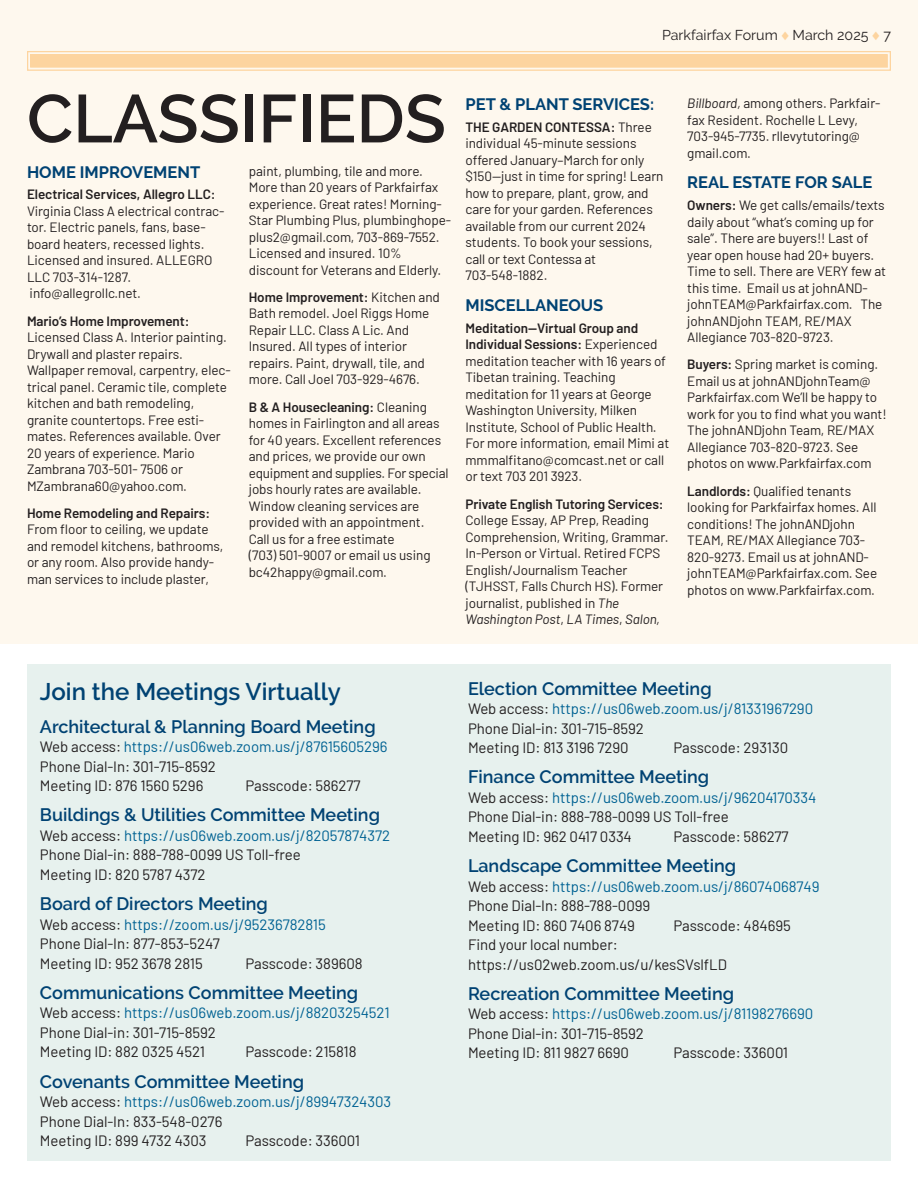
<style>
.page{position:relative;width:918px;height:1188px;background:#fef8ee}
.page>*{position:absolute;margin:0;border:0;box-sizing:border-box;transform-origin:0 0}
.t1{font:600 67.5px "Raleway";color:#231f20}
.t2{font:600 24px "Raleway";color:#004273}
.subhead-sans_12pt{font:600 18px "Raleway";color:#004273}
.class-title_small{font:700 16.5px "Raleway";color:#004273}
.body-sans__sp_after{font:15px/19.5px "Barlow";letter-spacing:-.005em;color:#231f20}
.body-sans__sp_after-2{font:15px "Barlow";letter-spacing:-.005em;color:#006293}
.BOD-main_office_email{font:15px "Barlow";letter-spacing:-.005em;color:#231f20}
.BOD-main_office_email-2{font:15px "Barlow";letter-spacing:-.005em;color:#006293}
.t3{font:14.25px "Raleway";color:#231f20}
.class-text_sp{font:13.5px/16.5px "Barlow";letter-spacing:-.005em;color:#231f20}
.s1{color:#fdd49f}
.s2{font-weight:600}
.s3{font-style:italic}
.s4{color:#231f20}
</style>
<div class="page">
<svg style="left:27px;top:51px;width:864px;height:20px"></svg>
<div style="left:30px;top:54px;width:858px;height:14px;border:1px solid #fdd49f"></div>
<div style="left:33px;top:57px;width:852px;height:8px;border:1px solid #fdd49f"></div>
<div style="left:0;top:645px;width:918px;height:543px;background:#fff"></div>
<div style="left:27px;top:665px;width:864px;height:496px;background:#e7f1ee"></div>
<p class="t3" style="left:662px;top:27px;width:230px">Parkfairfax Forum <span class="s1">◆</span> March 2025 <span class="s1">◆</span> 7</p>
<h1 class="t1" style="left:27px;top:80px;width:420px">CLASSIFIEDS</h1>
<p class="class-title_small" style="left:27px;top:162px;width:175px">HOME IMPROVEMENT</p>
<p class="class-text_sp" style="left:27px;top:185px;width:199px"><span class="s2">Electrical Services, Allegro LLC:<br></span>Virginia Class A electrical contrac&shy;tor. Electric panels, fans, base&shy;board heaters, recessed lights.<br>Licensed and insured. ALLEGRO<br>LLC 703-314-1287. info@allegrollc.net.</p>
<p class="class-text_sp" style="left:27px;top:311px;width:205px"><span class="s2">Mario’s Home Improvement:<br></span>Licensed Class A. Interior painting.<br>Drywall and plaster repairs.<br>Wallpaper removal, carpentry, elec&shy;trical panel. Ceramic tile, complete kitchen and bath remodeling, granite countertops. Free esti&shy;mates. References available. Over<br>20 years of experience. Mario<br>Zambrana 703-501- 7506 or<br>MZambrana60@yahoo.com.</p>
<p class="class-text_sp" style="left:27px;top:504px;width:198px"><span class="s2">Home Remodeling and Repairs:<br></span>From floor to ceiling, we update and remodel kitchens, bathrooms, or any room. Also provide handy&shy;man services to include plaster,</p>
<p class="class-text_sp" style="left:249px;top:161px;width:204px">paint, plumbing, tile and more.<br>More than 20 years of Parkfairfax experience. Great rates! Morning-Star Plumbing Plus, plumbinghope&shy;plus2@gmail.com, 703-869-7552.<br>Licensed and insured. 10% discount for Veterans and Elderly.</p>
<p class="class-text_sp" style="left:249px;top:288px;width:193px"><span class="s2">Home Improvement:</span> Kitchen and<br>Bath remodel. Joel Riggs Home<br>Repair LLC. Class A Lic. And<br>Insured. All types of interior repairs. Paint, drywall, tile, and more. Call Joel 703-929-4676.</p>
<p class="class-text_sp" style="left:249px;top:397px;width:201px"><span class="s2">B &amp; A Housecleaning:</span> Cleaning homes in Fairlington and all areas for 40 years. Excellent references and prices, we provide our own equipment and supplies. For special jobs hourly rates are available.<br>Window cleaning services are provided with an appointment.<br>Call us for a free estimate<br>(703) 501-9007 or email us using bc42happy@gmail.com.</p>
<p class="class-title_small" style="left:465px;top:95px;width:190px">PET &amp; PLANT SERVICES:</p>
<p class="class-text_sp" style="left:465px;top:118px;width:200px"><span class="s2">THE GARDEN CONTESSA:</span> Three individual 45-minute sessions offered January–March for only $150—just in time for spring! Learn how to prepare, plant, grow, and care for your garden. References available from our current 2024 students. To book your sessions, call or text Contessa at<br>703-548-1882.</p>
<p class="class-title_small" style="left:465px;top:296px;width:139px">MISCELLANEOUS</p>
<p class="class-text_sp" style="left:465px;top:319px;width:205px"><span class="s2">Meditation—Virtual Group and<br>Individual Sessions:</span> Experienced meditation teacher with 16 years of<br>Tibetan training. Teaching meditation for 11 years at George<br>Washington University, Milken<br>Institute, School of Public Health.<br>For more information, email Mimi at mmmalfitano@comcast.net or call or text 703 201 3923.</p>
<p class="class-text_sp" style="left:465px;top:495px;width:205px"><span class="s2">Private English Tutoring Services:<br></span>College Essay, AP Prep, Reading Comprehension, Writing, Grammar.<br>In-Person or Virtual. Retired FCPS English/Journalism Teacher (TJHSST, Falls Church HS). Former journalist, published in <span class="s3">The Washington Post</span>, <span class="s3">LA Times</span>, <span class="s3">Salon,</span></p>
<p class="class-text_sp" style="left:687px;top:94px;width:195px"><span class="s3">Billboard,</span> among others. Parkfair&shy;fax Resident. Rochelle L Levy,<br>703-945-7735. rllevytutoring@ gmail.com.</p>
<p class="class-title_small" style="left:687px;top:173px;width:187px">REAL ESTATE FOR SALE</p>
<p class="class-text_sp" style="left:687px;top:196px;width:200px"><span class="s2">Owners:</span> We get calls/emails/texts daily about “what’s coming up for sale”. There are buyers!! Last of year open house had 20+ buyers.<br>Time to sell. There are VERY few at this time. Email us at johnAND&shy;johnTEAM@Parkfairfax.com. The johnANDjohn TEAM, RE/MAX<br>Allegiance 703-820-9723.</p>
<p class="class-text_sp" style="left:687px;top:355px;width:201px"><span class="s2">Buyers:</span> Spring market is coming.<br>Email us at johnANDjohnTeam@<br>Parkfairfax.com We’ll be happy to work for you to find what you want!<br>The johnANDjohn Team, RE/MAX<br>Allegiance 703-820-9723. See photos on www.Parkfairfax.com</p>
<p class="class-text_sp" style="left:687px;top:481px;width:192px"><span class="s2">Landlords:</span> Qualified tenants looking for Parkfairfax homes. All conditions! The johnANDjohn<br>TEAM, RE/MAX Allegiance 703-<br>820-9273. Email us at johnAND&shy;johnTEAM@Parkfairfax.com. See photos on www.Parkfairfax.com.</p>
<p class="t2" style="left:40px;top:678px;width:302px">Join the Meetings Virtually</p>
<p class="subhead-sans_12pt" style="left:40px;top:716px;width:337px">Architectural &amp; Planning Board Meeting</p>
<p class="BOD-main_office_email-2" style="left:40px;top:736px;width:349px"><span class="s4">Web access:</span> https://us06web.zoom.us/j/87615605296</p>
<p class="BOD-main_office_email" style="left:40px;top:755px;width:178px">Phone Dial-In: 301-715-8592</p>
<p class="BOD-main_office_email" style="left:40px;top:775px;width:165px">Meeting ID: 876 1560 5296</p>
<p class="BOD-main_office_email" style="left:245px;top:775px;width:117px">Passcode: 586277</p>
<p class="subhead-sans_12pt" style="left:40px;top:805px;width:342px">Buildings &amp; Utilities Committee Meeting</p>
<p class="body-sans__sp_after-2" style="left:40px;top:825px;width:352px"><span class="s4">Web access:</span> https://us06web.zoom.us/j/82057874372</p>
<p class="body-sans__sp_after" style="left:40px;top:844px;width:262px">Phone Dial-in: 888-788-0099 US Toll-free</p>
<p class="body-sans__sp_after" style="left:40px;top:864px;width:167px">Meeting ID: 820 5787 4372</p>
<p class="subhead-sans_12pt" style="left:40px;top:893px;width:229px">Board of Directors Meeting</p>
<p class="body-sans__sp_after-2" style="left:40px;top:913px;width:287px"><span class="s4">Web access:</span> https://zoom.us/j/95236782815</p>
<p class="body-sans__sp_after" style="left:40px;top:933px;width:181px">Phone Dial-In: 877-853-5247</p>
<p class="body-sans__sp_after" style="left:40px;top:952px;width:164px">Meeting ID: 952 3678 2815</p>
<p class="body-sans__sp_after" style="left:245px;top:952px;width:119px">Passcode: 389608</p>
<p class="subhead-sans_12pt" style="left:40px;top:982px;width:320px">Communications Committee Meeting</p>
<p class="body-sans__sp_after-2" style="left:40px;top:1002px;width:351px"><span class="s4">Web access:</span> https://us06web.zoom.us/j/88203254521</p>
<p class="body-sans__sp_after" style="left:40px;top:1022px;width:178px">Phone Dial-in: 301-715-8592</p>
<p class="body-sans__sp_after" style="left:40px;top:1041px;width:167px">Meeting ID: 882 0325 4521</p>
<p class="body-sans__sp_after" style="left:245px;top:1041px;width:113px">Passcode: 215818</p>
<p class="subhead-sans_12pt" style="left:40px;top:1071px;width:266px">Covenants Committee Meeting</p>
<p class="body-sans__sp_after-2" style="left:40px;top:1091px;width:353px"><span class="s4">Web access:</span> https://us06web.zoom.us/j/89947324303</p>
<p class="body-sans__sp_after" style="left:40px;top:1110px;width:184px">Phone Dial-In: 833-548-0276</p>
<p class="body-sans__sp_after" style="left:40px;top:1130px;width:168px">Meeting ID: 899 4732 4303</p>
<p class="body-sans__sp_after" style="left:245px;top:1130px;width:116px">Passcode: 336001</p>
<p class="subhead-sans_12pt" style="left:468px;top:678px;width:245px">Election Committee Meeting</p>
<p class="body-sans__sp_after-2" style="left:468px;top:698px;width:347px"><span class="s4">Web access:</span> https://us06web.zoom.us/j/81331967290</p>
<p class="body-sans__sp_after" style="left:468px;top:717px;width:178px">Phone Dial-in: 301-715-8592</p>
<p class="body-sans__sp_after" style="left:468px;top:737px;width:162px">Meeting ID: 813 3196 7290</p>
<p class="body-sans__sp_after" style="left:674px;top:737px;width:116px">Passcode: 293130</p>
<p class="subhead-sans_12pt" style="left:468px;top:767px;width:243px">Finance Committee Meeting</p>
<p class="body-sans__sp_after-2" style="left:468px;top:787px;width:350px"><span class="s4">Web access:</span> https://us06web.zoom.us/j/96204170334</p>
<p class="body-sans__sp_after" style="left:468px;top:806px;width:262px">Phone Dial-in: 888-788-0099 US Toll-free</p>
<p class="body-sans__sp_after" style="left:468px;top:826px;width:165px">Meeting ID: 962 0417 0334</p>
<p class="body-sans__sp_after" style="left:674px;top:826px;width:117px">Passcode: 586277</p>
<p class="subhead-sans_12pt" style="left:468px;top:855px;width:270px">Landscape Committee Meeting</p>
<p class="body-sans__sp_after-2" style="left:468px;top:875px;width:353px"><span class="s4">Web access:</span> https://us06web.zoom.us/j/86074068749</p>
<p class="body-sans__sp_after" style="left:468px;top:895px;width:184px">Phone Dial-In: 888-788-0099</p>
<p class="body-sans__sp_after" style="left:468px;top:914px;width:169px">Meeting ID: 860 7406 8749</p>
<p class="body-sans__sp_after" style="left:674px;top:914px;width:119px">Passcode: 484695</p>
<p class="body-sans__sp_after" style="left:468px;top:934px;width:260px">Find your local number: https://us02web.zoom.us/u/kesSVslfLD</p>
<p class="subhead-sans_12pt" style="left:468px;top:983px;width:268px">Recreation Committee Meeting</p>
<p class="body-sans__sp_after-2" style="left:468px;top:1003px;width:347px"><span class="s4">Web access:</span> https://us06web.zoom.us/j/81198276690</p>
<p class="body-sans__sp_after" style="left:468px;top:1023px;width:178px">Phone Dial-in: 301-715-8592</p>
<p class="body-sans__sp_after" style="left:468px;top:1042px;width:162px">Meeting ID: 811 9827 6690</p>
<p class="body-sans__sp_after" style="left:674px;top:1042px;width:116px">Passcode: 336001</p>
</div>
